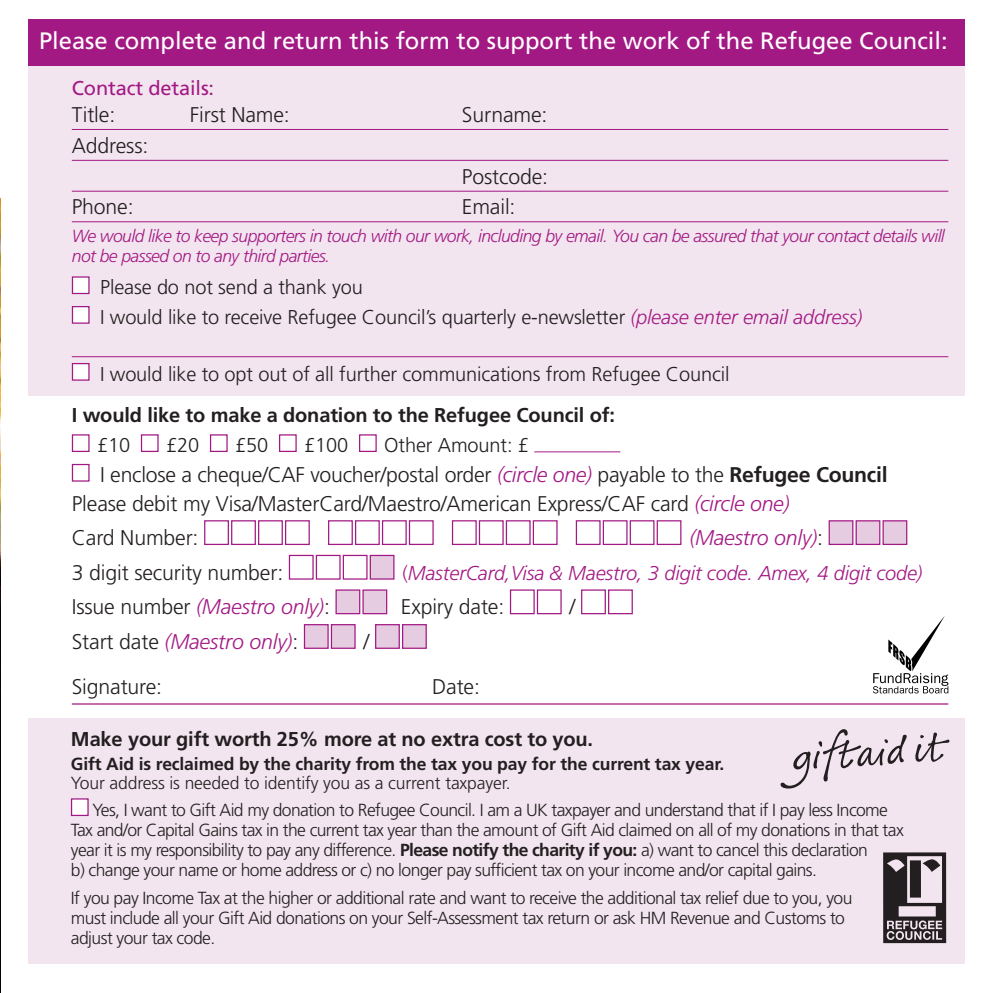
<style>
.page{position:relative;width:993px;height:993px;background:#fff}
.page>*{position:absolute;margin:0;border:0;box-sizing:border-box;transform-origin:0 0}
.t1{font:23.75px "Frutiger";color:#fff}
.t2{font:300 21.25px/29.5px "Frutiger";letter-spacing:-.01em;color:#231f20}
.t3{font:italic 300 21.25px "Frutiger";letter-spacing:-.01em;color:#a31984}
.t4{font:300 20px/29.5px "Frutiger";letter-spacing:-.005em;color:#231f20}
.t5{font:700 20px "Frutiger";letter-spacing:-.005em;color:#231f20}
.t6{font:italic 300 20px "Frutiger";letter-spacing:-.005em;color:#a31984}
.t7{font:20px "Frutiger";letter-spacing:-.005em;color:#a31984}
.t8{font:300 17.5px/20px "Frutiger";letter-spacing:-.035em;color:#231f20}
.t9{font:italic 300 17.5px/20px "Frutiger";letter-spacing:-.035em;color:#a31984}
.t10{font:700 17.5px "Frutiger";letter-spacing:-.005em;color:#231f20}
.s1{font-style:italic;color:#a31984}
.s2{font-weight:700}
.s3{font-style:normal;color:#231f20}
.s4{font-style:normal}
</style>
<div class="page">
<img style="left:0;top:198px;width:1px;height:794px">
<div style="left:28px;top:20px;width:936px;height:46px;background:#a31984"></div>
<div style="left:28px;top:66px;width:936px;height:330px;background:#f2e5ef"></div>
<div style="left:28px;top:718px;width:936px;height:244px;background:#f2e5ef"></div>
<hr style="left:72px;top:129px;width:876px;height:1px;background:#a31984">
<hr style="left:72px;top:160px;width:876px;height:1px;background:#a31984">
<hr style="left:72px;top:191px;width:876px;height:1px;background:#a31984">
<hr style="left:72px;top:221px;width:876px;height:1px;background:#a31984">
<hr style="left:72px;top:356px;width:876px;height:1px;background:#a31984">
<hr style="left:72px;top:703px;width:876px;height:1px;background:#a31984">
<div style="left:73px;top:277px;width:15px;height:16px;background:#fff"></div>
<div style="left:72px;top:276px;width:18px;height:18px;border:1px solid #a31984"></div>
<div style="left:72px;top:434px;width:18px;height:18px;border:1px solid #a31984"></div>
<div style="left:141px;top:434px;width:17px;height:18px;border:1px solid #a31984"></div>
<div style="left:210px;top:434px;width:17px;height:18px;border:1px solid #a31984"></div>
<div style="left:279px;top:434px;width:17px;height:18px;border:1px solid #a31984"></div>
<div style="left:359px;top:434px;width:17px;height:18px;border:1px solid #a31984"></div>
<hr style="left:534px;top:451px;width:86px;height:1px;background:#a31984">
<div style="left:204px;top:520px;width:25px;height:25px;border:1px solid #a31984"></div>
<div style="left:231px;top:520px;width:25px;height:25px;border:1px solid #a31984"></div>
<div style="left:258px;top:520px;width:25px;height:25px;border:1px solid #a31984"></div>
<div style="left:285px;top:520px;width:25px;height:25px;border:1px solid #a31984"></div>
<div style="left:328px;top:520px;width:25px;height:25px;border:1px solid #a31984"></div>
<div style="left:355px;top:520px;width:24px;height:25px;border:1px solid #a31984"></div>
<div style="left:382px;top:520px;width:24px;height:25px;border:1px solid #a31984"></div>
<div style="left:409px;top:520px;width:24px;height:25px;border:1px solid #a31984"></div>
<div style="left:452px;top:520px;width:24px;height:25px;border:1px solid #a31984"></div>
<div style="left:478px;top:520px;width:25px;height:25px;border:1px solid #a31984"></div>
<div style="left:505px;top:520px;width:25px;height:25px;border:1px solid #a31984"></div>
<div style="left:532px;top:520px;width:25px;height:25px;border:1px solid #a31984"></div>
<div style="left:575px;top:520px;width:25px;height:25px;border:1px solid #a31984"></div>
<div style="left:602px;top:520px;width:25px;height:25px;border:1px solid #a31984"></div>
<div style="left:629px;top:520px;width:25px;height:25px;border:1px solid #a31984"></div>
<div style="left:656px;top:520px;width:25px;height:25px;border:1px solid #a31984"></div>
<div style="left:289px;top:554px;width:24px;height:25px;border:1px solid #a31984"></div>
<div style="left:316px;top:554px;width:24px;height:25px;border:1px solid #a31984"></div>
<div style="left:342px;top:554px;width:25px;height:25px;border:1px solid #a31984"></div>
<div style="left:305px;top:625px;width:22px;height:22px;background:#e5cce1"></div>
<div style="left:304px;top:624px;width:24px;height:24px;border:1px solid #a31984"></div>
<div style="left:332px;top:625px;width:22px;height:22px;background:#e5cce1"></div>
<div style="left:331px;top:624px;width:24px;height:24px;border:1px solid #a31984"></div>
<div style="left:72px;top:463px;width:18px;height:18px;border:1px solid #a31984"></div>
<div style="left:73px;top:307px;width:15px;height:15px;background:#fff"></div>
<div style="left:72px;top:306px;width:18px;height:17px;border:1px solid #a31984"></div>
<div style="left:73px;top:364px;width:15px;height:15px;background:#fff"></div>
<div style="left:72px;top:363px;width:18px;height:17px;border:1px solid #a31984"></div>
<div style="left:509px;top:589px;width:25px;height:25px;border:1px solid #a31984"></div>
<div style="left:536px;top:589px;width:25px;height:25px;border:1px solid #a31984"></div>
<div style="left:581px;top:589px;width:24px;height:25px;border:1px solid #a31984"></div>
<div style="left:607px;top:589px;width:25px;height:25px;border:1px solid #a31984"></div>
<div style="left:829px;top:521px;width:22px;height:22px;background:#e5cce1"></div>
<div style="left:828px;top:520px;width:25px;height:25px;border:1px solid #a31984"></div>
<div style="left:371px;top:556px;width:22px;height:22px;background:#e5cce1"></div>
<div style="left:369px;top:554px;width:25px;height:25px;border:1px solid #a31984"></div>
<div style="left:336px;top:590px;width:23px;height:22px;background:#e5cce1"></div>
<div style="left:335px;top:589px;width:25px;height:25px;border:1px solid #a31984"></div>
<div style="left:363px;top:590px;width:23px;height:22px;background:#e5cce1"></div>
<div style="left:362px;top:589px;width:25px;height:25px;border:1px solid #a31984"></div>
<div style="left:376px;top:625px;width:22px;height:22px;background:#e5cce1"></div>
<div style="left:375px;top:624px;width:25px;height:24px;border:1px solid #a31984"></div>
<div style="left:403px;top:625px;width:22px;height:22px;background:#e5cce1"></div>
<div style="left:402px;top:624px;width:24px;height:24px;border:1px solid #a31984"></div>
<div style="left:856px;top:521px;width:22px;height:22px;background:#e5cce1"></div>
<div style="left:855px;top:520px;width:25px;height:25px;border:1px solid #a31984"></div>
<div style="left:883px;top:521px;width:22px;height:22px;background:#e5cce1"></div>
<div style="left:882px;top:520px;width:25px;height:25px;border:1px solid #a31984"></div>
<div style="left:72px;top:799px;width:15px;height:15px;background:#fff"></div>
<div style="left:71px;top:798px;width:18px;height:17px;border:1px solid #a31984"></div>
<svg style="left:780px;top:729px;width:169px;height:59px"></svg>
<svg style="left:873px;top:616px;width:75px;height:77px"></svg>
<svg style="left:883px;top:852px;width:62px;height:90px"></svg>
<h1 class="t1" style="left:39px;top:31px;width:909px">Please complete and return this form to support the work of the Refugee Council:</h1>
<p class="t7" style="left:72px;top:79px;width:144px">Contact details:</p>
<p class="t2" style="left:72px;top:101px;width:45px">Title:</p>
<p class="t2" style="left:190px;top:101px;width:101px">First Name:</p>
<p class="t2" style="left:462px;top:101px;width:87px">Surname:</p>
<p class="t2" style="left:72px;top:132px;width:78px">Address:</p>
<p class="t2" style="left:462px;top:163px;width:88px">Postcode:</p>
<p class="t2" style="left:72px;top:194px;width:63px">Phone:</p>
<p class="t2" style="left:462px;top:194px;width:55px">Email:</p>
<p class="t9" style="left:72px;top:227px;width:874px">We would like to keep supporters in touch with our work, including by email. You can be assured that your contact details will not be passed on to any third parties.</p>
<p class="t4" style="left:100px;top:274px;width:763px">Please do not send a thank you<br>I would like to receive Refugee Council’s quarterly e-newsletter <span class="s1">(please enter email address)</span></p>
<p class="t4" style="left:100px;top:360px;width:630px">I would like to opt out of all further communications from Refugee Council</p>
<p class="t5" style="left:72px;top:407px;width:544px">I would like to make a donation to the Refugee Council of:</p>
<p class="t4" style="left:97px;top:431px;width:35px">£10</p>
<p class="t4" style="left:166px;top:431px;width:35px">£20</p>
<p class="t4" style="left:235px;top:431px;width:35px">£50</p>
<p class="t4" style="left:304px;top:431px;width:46px">£100</p>
<p class="t4" style="left:384px;top:431px;width:146px">Other Amount: £</p>
<p class="t2" style="left:72px;top:461px;width:817px;text-indent:28px">I enclose a cheque/CAF voucher/postal order <span class="s1">(circle one)</span> payable to the <span class="s2">Refugee Council<br></span>Please debit my Visa/MasterCard/Maestro/American Express/CAF card <span class="s1">(circle one)</span></p>
<p class="t2" style="left:72px;top:524px;width:128px">Card Number:</p>
<p class="t3" style="left:689px;top:529px;width:135px">(Maestro only)<span class="s3">:</span></p>
<p class="t2" style="left:72px;top:559px;width:213px">3 digit security number:</p>
<p class="t6" style="left:402px;top:564px;width:521px"><span class="s4">(</span>MasterCard,Visa &amp; Maestro, 3 digit code. Amex, 4 digit code)</p>
<p class="t3" style="left:72px;top:598px;width:259px"><span class="s3">Issue number</span> (Maestro only)<span class="s3">:</span></p>
<p class="t2" style="left:401px;top:593px;width:105px">Expiry date:</p>
<p class="t2" style="left:569px;top:593px;width:7px">/</p>
<p class="t3" style="left:72px;top:632px;width:228px"><span class="s3">Start date</span> (Maestro only)<span class="s3">:</span></p>
<p class="t2" style="left:363px;top:628px;width:7px">/</p>
<p class="t2" style="left:72px;top:672px;width:92px">Signature:</p>
<p class="t2" style="left:432px;top:672px;width:49px">Date:</p>
<p class="t5" style="left:71px;top:730px;width:523px">Make your gift worth 25% more at no extra cost to you.</p>
<p class="t10" style="left:71px;top:756px;width:654px">Gift Aid is reclaimed by the charity from the tax you pay for the current tax year.</p>
<p class="t8" style="left:92px;top:770px;width:796px;line-height:27px;text-indent:-21px">Your address is needed to identify you as a current taxpayer.<br>Yes, I want to Gift Aid my donation to Refugee Council. I am a UK taxpayer and understand that if I pay less Income</p>
<p class="t8" style="left:71px;top:821px;width:834px">Tax and/or Capital Gains tax in the current tax year than the amount of Gift Aid claimed on all of my donations in that tax year it is my responsibility to pay any difference. <span class="s2">Please notify the charity if you:</span> a) want to cancel this declaration<br>b) change your name or home address or c) no longer pay sufficient tax on your income and/or capital gains.</p>
<p class="t8" style="left:71px;top:888px;width:782px">If you pay Income Tax at the higher or additional rate and want to receive the additional tax relief due to you, you must include all your Gift Aid donations on your Self-Assessment tax return or ask HM Revenue and Customs to adjust your tax code.</p>
</div>
